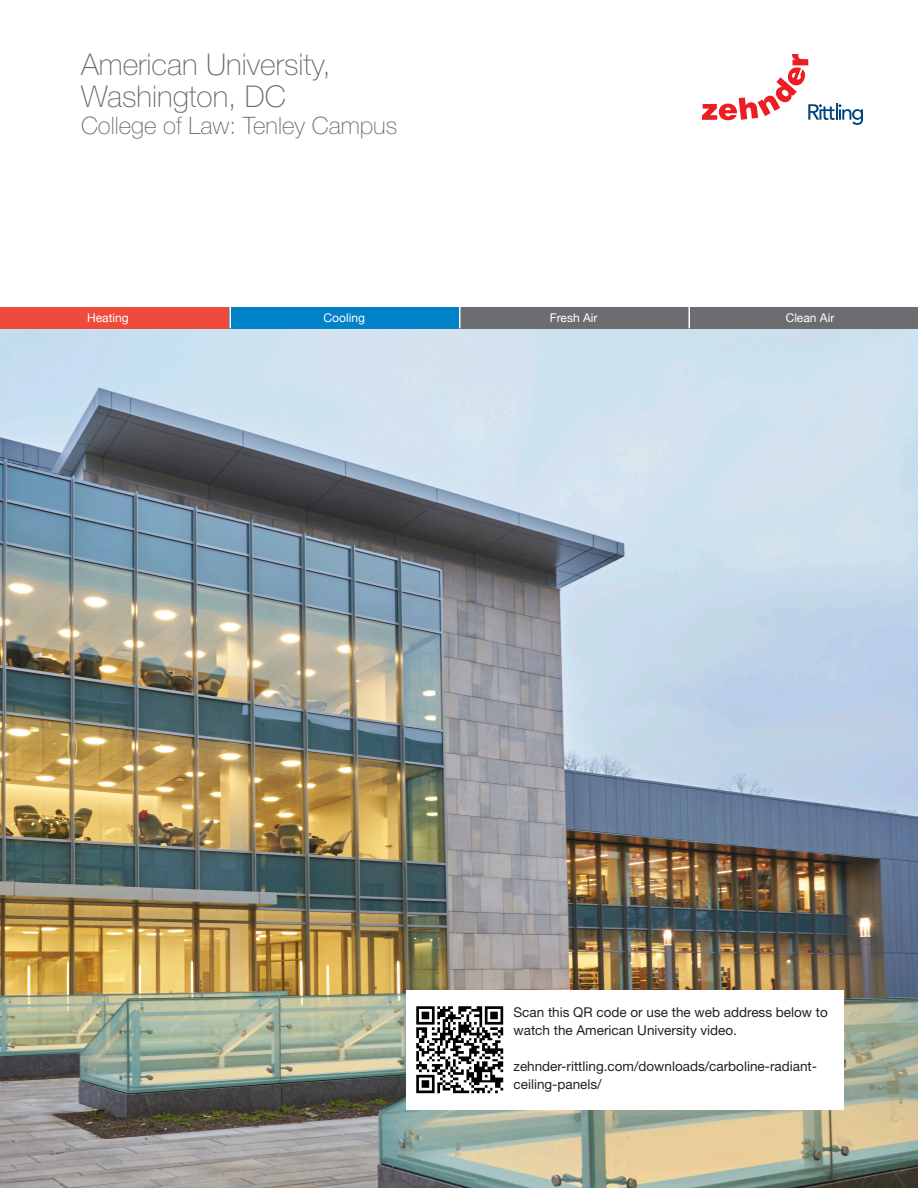
<style>
.page{position:relative;width:918px;height:1188px;background:#fff}
.page>*{position:absolute;margin:0;border:0;box-sizing:border-box;transform-origin:0 0}
.t1{font:100 30px/31.5px "Helvetica Neue LT Pro";color:#6c6d70}
.t2{font:100 24px "Helvetica Neue LT Pro";color:#6c6d70}
.t3{font:13.5px/18px "Helvetica Neue LT Pro";color:#231f20}
.t4{font:12px "Helvetica Neue";color:#fff}
</style>
<div class="page">
<img style="left:0;top:328px;width:918px;height:860px">
<div style="left:0;top:307px;width:230px;height:21px;background:#ef4b3d"></div>
<div style="left:230px;top:307px;width:229px;height:21px;background:#0081c8"></div>
<div style="left:459px;top:307px;width:229px;height:21px;background:#6c6d70"></div>
<div style="left:688px;top:307px;width:230px;height:21px;background:#6c6d70"></div>
<svg style="left:230px;top:307px;width:1px;height:21px"></svg>
<svg style="left:459px;top:307px;width:1px;height:21px"></svg>
<hr style="left:688px;top:307px;width:2px;height:21px;background:#fff">
<svg style="left:702px;top:54px;width:161px;height:71px"></svg>
<div style="left:406px;top:990px;width:438px;height:119px;background:#fff"></div>
<img style="left:416px;top:1006px;width:88px;height:88px">
<h1 class="t1" style="left:81px;top:49px;width:251px">American University,<br>Washington, DC</h1>
<h2 class="t2" style="left:81px;top:111px;width:318px">College of Law: Tenley Campus</h2>
<p class="t4" style="left:87px;top:309px;width:43px">Heating</p>
<p class="t4" style="left:324px;top:309px;width:43px">Cooling</p>
<p class="t4" style="left:550px;top:309px;width:49px">Fresh Air</p>
<p class="t4" style="left:786px;top:309px;width:50px">Clean Air</p>
<p class="t3" style="left:514px;top:1003px;width:316px">Scan this QR code or use the web address below to watch the American University video.</p>
<p class="t3" style="left:514px;top:1057px;width:305px">zehnder-rittling.com/downloads/carboline-radiant&shy;ceiling-panels/</p>
</div>
